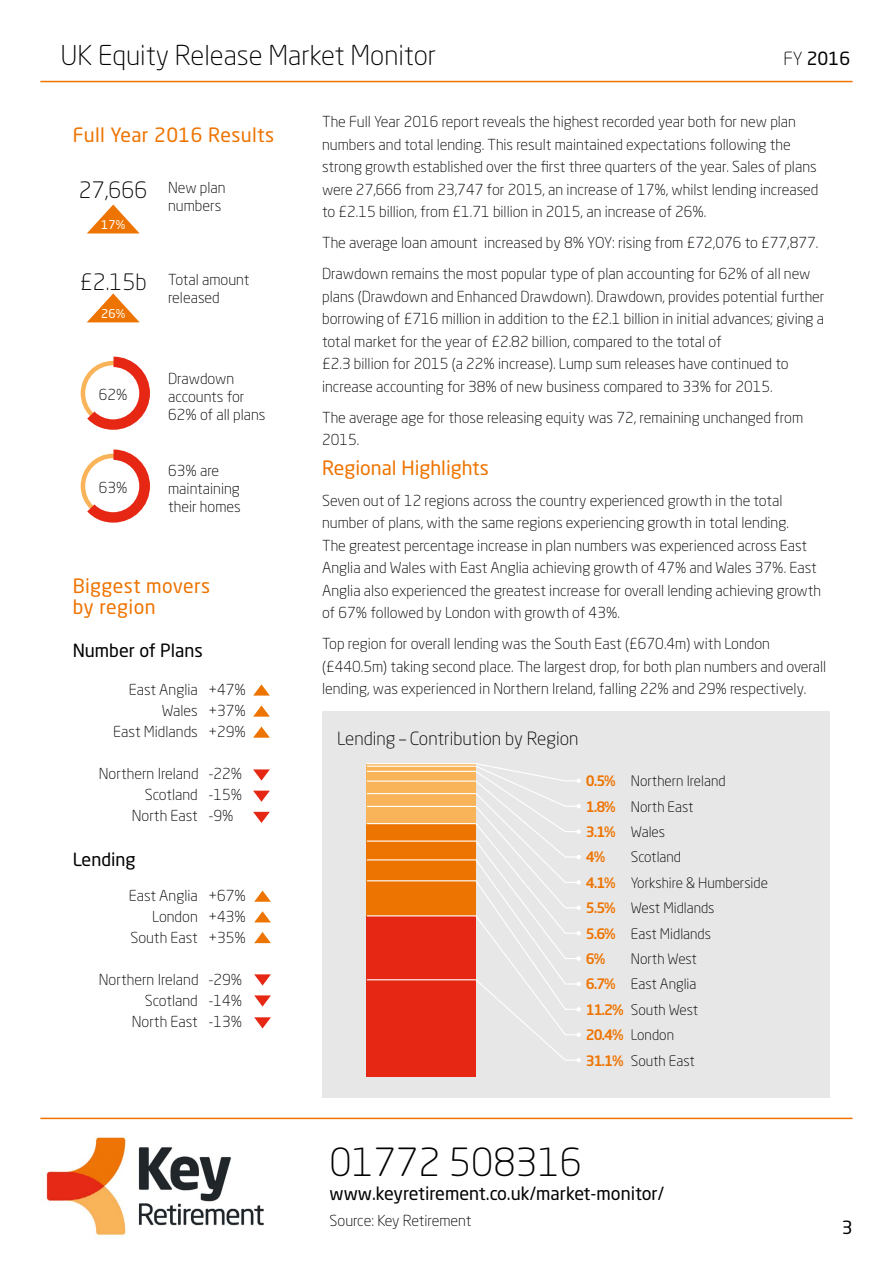
<style>
.page{position:relative;width:893px;height:1263px;background:#fff}
.page>*{position:absolute;margin:0;border:0;box-sizing:border-box;transform-origin:0 0}
.t1{font:300 38.25px "Neo Sans Std";color:#000}
.t2{font:300 27px "Neo Sans Std";color:#000}
.t3{font:300 22.35px "Neo Sans Std";color:#000}
.t4{font:19.5px/21px "Neo Sans Std";letter-spacing:.02em;color:#ee7402}
.t5{font:19.5px "Neo Sans Std";color:#ee7402}
.t6{font:18px "Neo Sans Std";color:#000}
.t7{font:300 18px "Neo Sans Std";color:#000}
.t8{font:300 15px/22.5px "Neo Sans Std";color:#000}
.t9{font:300 14.25px/25.3px "Neo Sans Std";color:#000}
.t10{font:500 14.25px/25.3px "Neo Sans Std";color:#ee7402}
.t11{font:12px "Neo Sans Std";color:#fff}
.s1{font-weight:300}
</style>
<div class="page">
<hr style="left:40px;top:81px;width:813px;height:1px;background:#ee7402">
<img style="left:40px;top:1119px;width:236px;height:117px">
<hr style="left:40px;top:1118px;width:813px;height:1px;background:#ee7402">
<svg style="left:80px;top:357px;width:70px;height:73px"></svg>
<div style="left:87px;top:367px;width:52px;height:52px;background:#fff;border-radius:50%"></div>
<svg style="left:80px;top:449px;width:70px;height:74px"></svg>
<div style="left:87px;top:460px;width:52px;height:52px;background:#fff;border-radius:50%"></div>
<svg style="left:253px;top:684px;width:17px;height:12px"></svg>
<svg style="left:253px;top:705px;width:17px;height:12px"></svg>
<svg style="left:253px;top:791px;width:17px;height:11px"></svg>
<svg style="left:253px;top:812px;width:17px;height:11px"></svg>
<svg style="left:253px;top:726px;width:17px;height:12px"></svg>
<svg style="left:253px;top:769px;width:17px;height:12px"></svg>
<svg style="left:254px;top:911px;width:17px;height:11px"></svg>
<svg style="left:254px;top:890px;width:17px;height:12px"></svg>
<svg style="left:254px;top:1017px;width:17px;height:11px"></svg>
<svg style="left:254px;top:932px;width:17px;height:11px"></svg>
<svg style="left:254px;top:995px;width:17px;height:11px"></svg>
<svg style="left:254px;top:974px;width:17px;height:11px"></svg>
<svg style="left:87px;top:293px;width:53px;height:29px"></svg>
<svg style="left:87px;top:205px;width:52px;height:28px"></svg>
<div style="left:322px;top:711px;width:507px;height:386px;background:#e7e7e7"></div>
<div style="left:367px;top:980px;width:109px;height:97px;background:#e52713"></div>
<svg style="left:366px;top:763px;width:215px;height:299px"></svg>
<h2 class="t2" style="left:60px;top:39px;width:377px">UK Equity Release Market Monitor</h2>
<p class="t6" style="left:784px;top:48px;width:68px"><span class="s1">FY</span> 2016</p>
<h3 class="t4" style="left:73px;top:125px;width:203px">Full Year 2016 Results</h3>
<h3 class="t3" style="left:79px;top:177px;width:70px">27,666</h3>
<p class="t11" style="left:101px;top:218px;width:26px">17%</p>
<h3 class="t3" style="left:80px;top:269px;width:68px">£2.15b</h3>
<p class="t11" style="left:101px;top:306px;width:26px">26%</p>
<p class="t8" style="left:99px;top:383px;width:30px">62%</p>
<p class="t8" style="left:99px;top:476px;width:30px">63%</p>
<p class="t8" style="left:168px;top:178px;width:59px;line-height:18px">New plan numbers</p>
<p class="t8" style="left:168px;top:270px;width:83px;line-height:18px">Total amount released</p>
<p class="t8" style="left:168px;top:369px;width:99px;line-height:18px">Drawdown accounts for<br>62% of all plans</p>
<p class="t8" style="left:168px;top:462px;width:74px;line-height:18px">63% are maintaining their homes</p>
<h3 class="t4" style="left:73px;top:575px;width:139px">Biggest movers by region</h3>
<p class="t6" style="left:73px;top:640px;width:132px">Number of Plans</p>
<p class="t8" style="left:113px;top:679px;width:134px;line-height:21px;text-align:right">East Anglia +47%<br>Wales +37%<br>East Midlands +29%</p>
<p class="t8" style="left:99px;top:762px;width:145px">Northern Ireland -22%</p>
<p class="t8" style="left:145px;top:783px;width:99px">Scotland -15%</p>
<p class="t8" style="left:132px;top:804px;width:103px">North East -9%</p>
<p class="t6" style="left:73px;top:849px;width:64px">Lending</p>
<p class="t8" style="left:129px;top:885px;width:119px;line-height:21px;text-align:right">East Anglia +67%<br>London +43%<br>South East +35%</p>
<p class="t8" style="left:99px;top:969px;width:145px;line-height:21px;text-align:right">Northern Ireland -29%<br>Scotland -14%<br>North East -13%</p>
<p class="t8" style="left:322px;top:110px;width:498px">The Full Year 2016 report reveals the highest recorded year both for new plan numbers and total lending. This result maintained expectations following the strong growth established over the first three quarters of the year. Sales of plans were 27,666 from 23,747 for 2015, an increase of 17%, whilst lending increased to £2.15 billion, from £1.71 billion in 2015, an increase of 26%.</p>
<p class="t8" style="left:322px;top:227px;width:498px;line-height:31px">The average loan amount increased by 8% YOY: rising from £72,076 to £77,877.<br>Drawdown remains the most popular type of plan accounting for 62% of all new</p>
<p class="t8" style="left:322px;top:285px;width:504px">plans (Drawdown and Enhanced Drawdown). Drawdown, provides potential further borrowing of £716 million in addition to the £2.1 billion in initial advances; giving a total market for the year of £2.82 billion, compared to the total of<br>£2.3 billion for 2015 (a 22% increase). Lump sum releases have continued to increase accounting for 38% of new business compared to 33% for 2015.</p>
<p class="t8" style="left:322px;top:406px;width:483px">The average age for those releasing equity was 72, remaining unchanged from<br>2015.</p>
<h3 class="t5" style="left:322px;top:456px;width:168px">Regional Highlights</h3>
<p class="t8" style="left:322px;top:489px;width:500px">Seven out of 12 regions across the country experienced growth in the total number of plans, with the same regions experiencing growth in total lending.<br>The greatest percentage increase in plan numbers was experienced across East Anglia and Wales with East Anglia achieving growth of 47% and Wales 37%. East Anglia also experienced the greatest increase for overall lending achieving growth of 67% followed by London with growth of 43%.</p>
<p class="t8" style="left:322px;top:632px;width:506px">Top region for overall lending was the South East (£670.4m) with London (£440.5m) taking second place. The largest drop, for both plan numbers and overall lending, was experienced in Northern Ireland, falling 22% and 29% respectively.</p>
<p class="t7" style="left:337px;top:727px;width:243px">Lending – Contribution by Region</p>
<p class="t10" style="left:586px;top:768px;width:39px">0.5%<br>1.8%<br>3.1%<br>4%<br>4.1%<br>5.5%<br>5.6%<br>6%<br>6.7%<br>11.2%<br>20.4%<br>31.1%</p>
<p class="t9" style="left:631px;top:768px;width:139px">Northern Ireland<br>North East<br>Wales<br>Scotland<br>Yorkshire &amp; Humberside<br>West Midlands<br>East Midlands<br>North West<br>East Anglia<br>South West<br>London<br>South East</p>
<h1 class="t1" style="left:330px;top:1139px;width:254px">01772 508316</h1>
<p class="t6" style="left:330px;top:1182px;width:336px">www.keyretirement.co.uk/market-monitor/</p>
<p class="t8" style="left:330px;top:1209px;width:143px">Source: Key Retirement</p>
<p class="t6" style="left:842px;top:1216px;width:12px">3</p>
</div>
